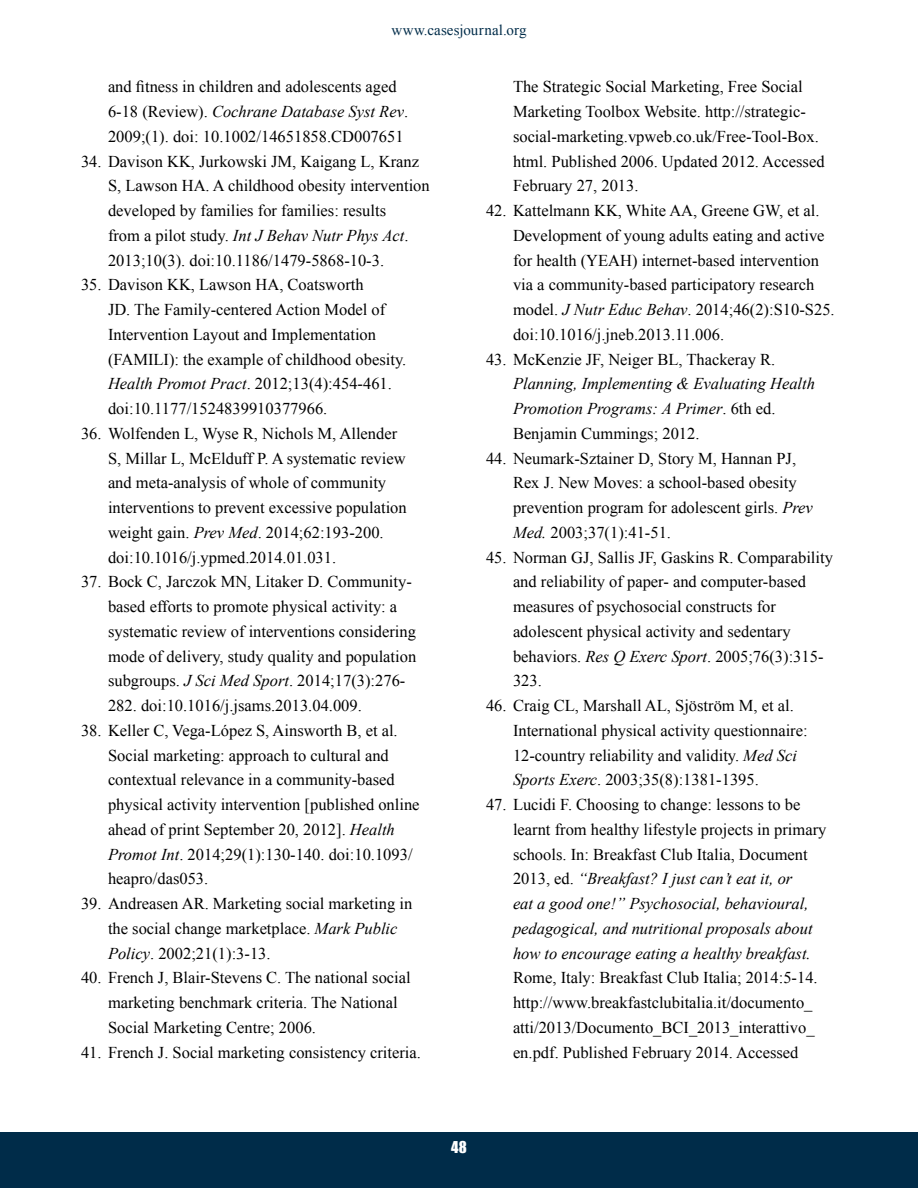
<style>
.page{position:relative;width:918px;height:1188px;background:#fff}
.page>*{position:absolute;margin:0;border:0;box-sizing:border-box;transform-origin:0 0}
.t1{font:16.5px/24.8px "Times New Roman";color:#000}
.Body_Text{font:15px "Times New Roman";letter-spacing:.005em;color:#002c49}
.Body_Text-2{font:15px "Impact";color:#fff}
.s1{font-style:italic}
</style>
<div class="page">
<div style="left:0;top:1133px;width:918px;height:55px;background:#002c49"></div>
<p class="Body_Text" style="left:391px;top:19px;width:137px">www.casesjournal.org</p>
<p class="t1" style="left:108px;top:74px;width:302px">and fitness in children and adolescents aged<br>6-18 (Review). <span class="s1">Cochrane Database Syst Rev</span>.<br>2009;(1). doi: 10.1002/14651858.CD007651</p>
<p class="t1" style="left:108px;top:148px;width:323px;text-indent:-27px">34. Davison KK, Jurkowski JM, Kaigang L, Kranz S, Lawson HA. A childhood obesity intervention developed by families for families: results<br>from a pilot study. <span class="s1">Int J Behav Nutr Phys Act</span>.<br>2013;10(3). doi:10.1186/1479-5868-10-3.</p>
<p class="t1" style="left:108px;top:272px;width:300px;text-indent:-27px">35. Davison KK, Lawson HA, Coatsworth<br>JD. The Family-centered Action Model of Intervention Layout and Implementation (FAMILI): the example of childhood obesity.<br><span class="s1">Health Promot Pract</span>. 2012;13(4):454-461. doi:10.1177/1524839910377966.</p>
<p class="t1" style="left:108px;top:421px;width:300px;text-indent:-27px">36. Wolfenden L, Wyse R, Nichols M, Allender S, Millar L, McElduff P. A systematic review and meta-analysis of whole of community interventions to prevent excessive population weight gain. <span class="s1">Prev Med</span>. 2014;62:193-200. doi:10.1016/j.ypmed.2014.01.031.</p>
<p class="t1" style="left:108px;top:569px;width:310px;text-indent:-27px">37. Bock C, Jarczok MN, Litaker D. Community&shy;based efforts to promote physical activity: a systematic review of interventions considering mode of delivery, study quality and population subgroups. <span class="s1">J Sci Med Sport</span>. 2014;17(3):276- 282. doi:10.1016/j.jsams.2013.04.009.</p>
<p class="t1" style="left:108px;top:718px;width:313px;text-indent:-27px">38. Keller C, Vega-López S, Ainsworth B, et al.<br>Social marketing: approach to cultural and contextual relevance in a community-based physical activity intervention [published online ahead of print September 20, 2012]. <span class="s1">Health Promot Int</span>. 2014;29(1):130-140. doi:10.1093/ heapro/das053.</p>
<p class="t1" style="left:108px;top:891px;width:306px;text-indent:-27px">39. Andreasen AR. Marketing social marketing in the social change marketplace. <span class="s1">Mark Public<br>Policy</span>. 2002;21(1):3-13.</p>
<p class="t1" style="left:108px;top:965px;width:304px;text-indent:-27px">40. French J, Blair-Stevens C. The national social marketing benchmark criteria. The National<br>Social Marketing Centre; 2006.</p>
<p class="t1" style="left:81px;top:1039px;width:341px">41. French J. Social marketing consistency criteria.</p>
<p class="t1" style="left:513px;top:74px;width:313px">The Strategic Social Marketing, Free Social Marketing Toolbox Website. http://strategic&shy;social-marketing.vpweb.co.uk/Free-Tool-Box. html. Published 2006. Updated 2012. Accessed February 27, 2013.</p>
<p class="t1" style="left:513px;top:198px;width:323px;text-indent:-27px">42. Kattelmann KK, White AA, Greene GW, et al.<br>Development of young adults eating and active for health (YEAH) internet-based intervention via a community-based participatory research model. <span class="s1">J Nutr Educ Behav</span>. 2014;46(2):S10-S25. doi:10.1016/j.jneb.2013.11.006.</p>
<p class="t1" style="left:513px;top:346px;width:304px;text-indent:-27px">43. McKenzie JF, Neiger BL, Thackeray R.<br><span class="s1">Planning, Implementing &amp; Evaluating Health Promotion Programs: A Primer</span>. 6th ed.<br>Benjamin Cummings; 2012.</p>
<p class="t1" style="left:513px;top:445px;width:301px;text-indent:-27px">44. Neumark-Sztainer D, Story M, Hannan PJ, Rex J. New Moves: a school-based obesity prevention program for adolescent girls. <span class="s1">Prev Med.</span> 2003;37(1):41-51.</p>
<p class="t1" style="left:513px;top:544px;width:321px;text-indent:-27px">45. Norman GJ, Sallis JF, Gaskins R. Comparability and reliability of paper- and computer-based measures of psychosocial constructs for adolescent physical activity and sedentary behaviors. <span class="s1">Res Q Exerc Sport</span>. 2005;76(3):315- 323.</p>
<p class="t1" style="left:513px;top:693px;width:296px;text-indent:-27px">46. Craig CL, Marshall AL, Sjöström M, et al.<br>International physical activity questionnaire:<br>12-country reliability and validity. <span class="s1">Med Sci Sports Exerc</span>. 2003;35(8):1381-1395.</p>
<p class="t1" style="left:513px;top:792px;width:315px;text-indent:-27px">47. Lucidi F. Choosing to change: lessons to be learnt from healthy lifestyle projects in primary schools. In: Breakfast Club Italia, Document 2013, ed. <span class="s1">“Breakfast? I just can’t eat it, or<br>eat a good one!” Psychosocial, behavioural, pedagogical, and nutritional proposals about how to encourage eating a healthy breakfast.<br></span>Rome, Italy: Breakfast Club Italia; 2014:5-14. http://www.breakfastclubitalia.it/documento_ atti/2013/Documento_BCI_2013_interattivo_ en.pdf. Published February 2014. Accessed</p>
<p class="Body_Text-2" style="left:451px;top:1136px;width:17px">48</p>
</div>
